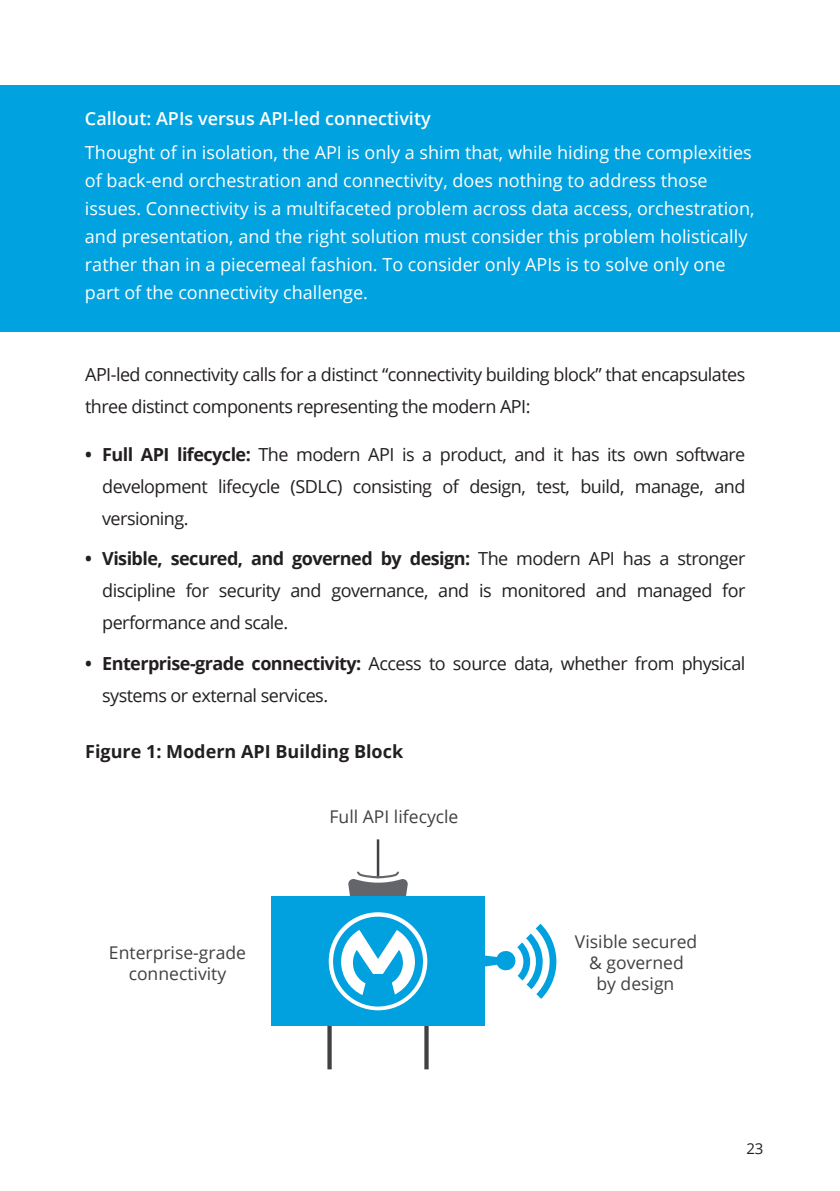
<style>
.page{position:relative;width:840px;height:1191px;background:#fff}
.page>*{position:absolute;margin:0;border:0;box-sizing:border-box;transform-origin:0 0}
.Body_Text{font:18px/32px "Open Sans";letter-spacing:-.03em;color:#231f20}
.Body_Text-2{font:18px/28px "Open Sans";color:#fff}
.In_text_Headings{font:600 18px "Open Sans";color:#fff}
.Level_4_Heading{font:700 18px "Open Sans";color:#231f20}
.t1{font:17.6px/21px "Open Sans";color:#414042;text-align:center}
.t2{font:15px "Open Sans";color:#231f20}
.s1{font-weight:700}
</style>
<div class="page">
<svg style="left:424px;top:1026px;width:4px;height:43px"></svg>
<svg style="left:327px;top:1026px;width:4px;height:43px"></svg>
<hr style="left:376px;top:839px;width:3px;height:39px;background:#414042">
<div style="left:271px;top:896px;width:213px;height:130px;background:#00a1de"></div>
<svg style="left:328px;top:871px;width:99px;height:139px"></svg>
<svg style="left:484px;top:923px;width:72px;height:75px"></svg>
<div style="left:0;top:85px;width:839px;height:247px;background:#00a2df"></div>
<p class="In_text_Headings" style="left:85px;top:106px;width:347px">Callout: APIs versus API-led connectivity</p>
<p class="Body_Text-2" style="left:85px;top:138px;width:670px">Thought of in isolation, the API is only a shim that, while hiding the complexities of back-end orchestration and connectivity, does nothing to address those issues. Connectivity is a multifaceted problem across data access, orchestration, and presentation, and the right solution must consider this problem holistically rather than in a piecemeal fashion. To consider only APIs is to solve only one part of the connectivity challenge.</p>
<p class="Body_Text" style="left:85px;top:358px;width:661px">API-led connectivity calls for a distinct “connectivity building block” that encapsulates three distinct components representing the modern API:</p>
<p class="Body_Text" style="left:102px;top:438px;width:644px;text-align:justify;text-indent:-17px"><span class="s1">• Full API lifecycle:</span> The modern API is a product, and it has its own software development lifecycle (SDLC) consisting of design, test, build, manage, and versioning.</p>
<p class="Body_Text" style="left:102px;top:542px;width:644px;text-align:justify;text-indent:-17px"><span class="s1">• Visible, secured, and governed by design:</span> The modern API has a stronger discipline for security and governance, and is monitored and managed for performance and scale.</p>
<p class="Body_Text" style="left:102px;top:647px;width:644px;text-indent:-17px"><span class="s1">• Enterprise-grade connectivity:</span> Access to source data, whether from physical systems or external services.</p>
<p class="Level_4_Heading" style="left:85px;top:738px;width:319px">Figure 1: Modern API Building Block</p>
<p class="t1" style="left:109px;top:941px;width:138px">Enterprise-grade connectivity</p>
<p class="t1" style="left:329px;top:805px;width:130px">Full API lifecycle</p>
<p class="t1" style="left:574px;top:930px;width:124px">Visible secured &amp; governed<br>by design</p>
<p class="t2" style="left:746px;top:1138px;width:19px">23</p>
</div>
